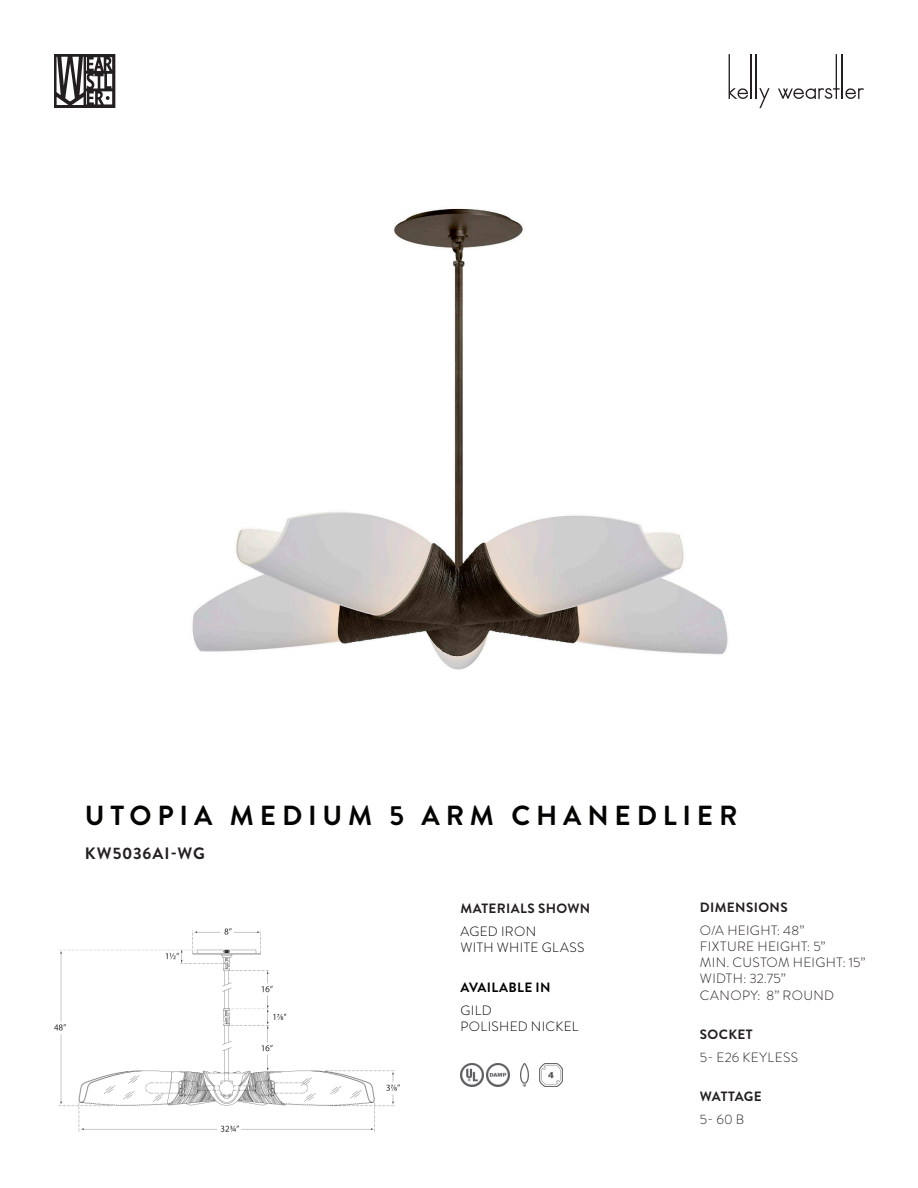
<style>
.page{position:relative;width:918px;height:1188px;background:#fff}
.page>*{position:absolute;margin:0;border:0;box-sizing:border-box;transform-origin:0 0}
.Product_Name{font:700 27.6px "Brandon Grotesque";letter-spacing:.21em;color:#040503}
.Materials{font:700 16.5px "Brandon Grotesque";letter-spacing:.055em;color:#231f20}
.Materials_H1{font:300 13.5px/16.2px "Brandon Grotesque";letter-spacing:.025em;color:#231f20}
.Materials_H1-2{font:300 13.5px/16.2px "Brandon Grotesque";letter-spacing:.025em;color:#000}
.BOLD_SMALL_HEAD{font:700 13.5px "Brandon Grotesque";letter-spacing:.025em;color:#231f20}
.Materials_H1-3{font:700 13.5px "Brandon Grotesque";letter-spacing:.025em;color:#231f20}
.Materials_H1-4{font:700 13.5px "Brandon Grotesque";letter-spacing:.025em;color:#000}
.BOLD_SMALL_HEAD-2{font:700 13.5px "Brandon Grotesque";letter-spacing:-.005em;color:#231f20}
</style>
<div class="page">
<svg style="left:54px;top:54px;width:61px;height:54px"></svg>
<hr style="left:750px;top:54px;width:2px;height:45px;background:#231f20">
<hr style="left:756px;top:54px;width:1px;height:45px;background:#231f20">
<svg style="left:759px;top:88px;width:11px;height:20px"></svg>
<svg style="left:778px;top:54px;width:86px;height:45px"></svg>
<svg style="left:729px;top:54px;width:19px;height:45px"></svg>
<img style="left:192px;top:208px;width:536px;height:462px">
<img style="left:55px;top:928px;width:345px;height:204px">
<img style="left:487px;top:1063px;width:23px;height:23px">
<img style="left:460px;top:1063px;width:24px;height:23px">
<img style="left:521px;top:1063px;width:8px;height:23px">
<img style="left:540px;top:1063px;width:23px;height:23px">
<p class="Product_Name" style="left:85px;top:797px;width:654px">UTOPIA MEDIUM 5 ARM CHANEDLIER</p>
<p class="Materials" style="left:85px;top:842px;width:122px">KW5036AI-WG</p>
<p class="Materials_H1-3" style="left:460px;top:899px;width:131px">MATERIALS SHOWN</p>
<p class="Materials_H1-2" style="left:460px;top:923px;width:126px">AGED IRON<br>WITH WHITE GLASS</p>
<p class="Materials_H1-4" style="left:460px;top:977px;width:92px">AVAILABLE IN</p>
<p class="Materials_H1-2" style="left:460px;top:1002px;width:120px">GILD<br>POLISHED NICKEL</p>
<p class="BOLD_SMALL_HEAD" style="left:700px;top:898px;width:89px">DIMENSIONS</p>
<p class="Materials_H1" style="left:700px;top:922px;width:167px">O/A HEIGHT: 48”<br>FIXTURE HEIGHT: 5”<br>MIN. CUSTOM HEIGHT: 15”<br>WIDTH: 32.75”<br>CANOPY: 8” ROUND</p>
<p class="BOLD_SMALL_HEAD" style="left:700px;top:1025px;width:54px">SOCKET</p>
<p class="Materials_H1" style="left:700px;top:1049px;width:100px">5- E26 KEYLESS</p>
<p class="BOLD_SMALL_HEAD-2" style="left:700px;top:1087px;width:63px">WATTAGE</p>
<p class="Materials_H1" style="left:700px;top:1111px;width:46px">5- 60 B</p>
</div>
